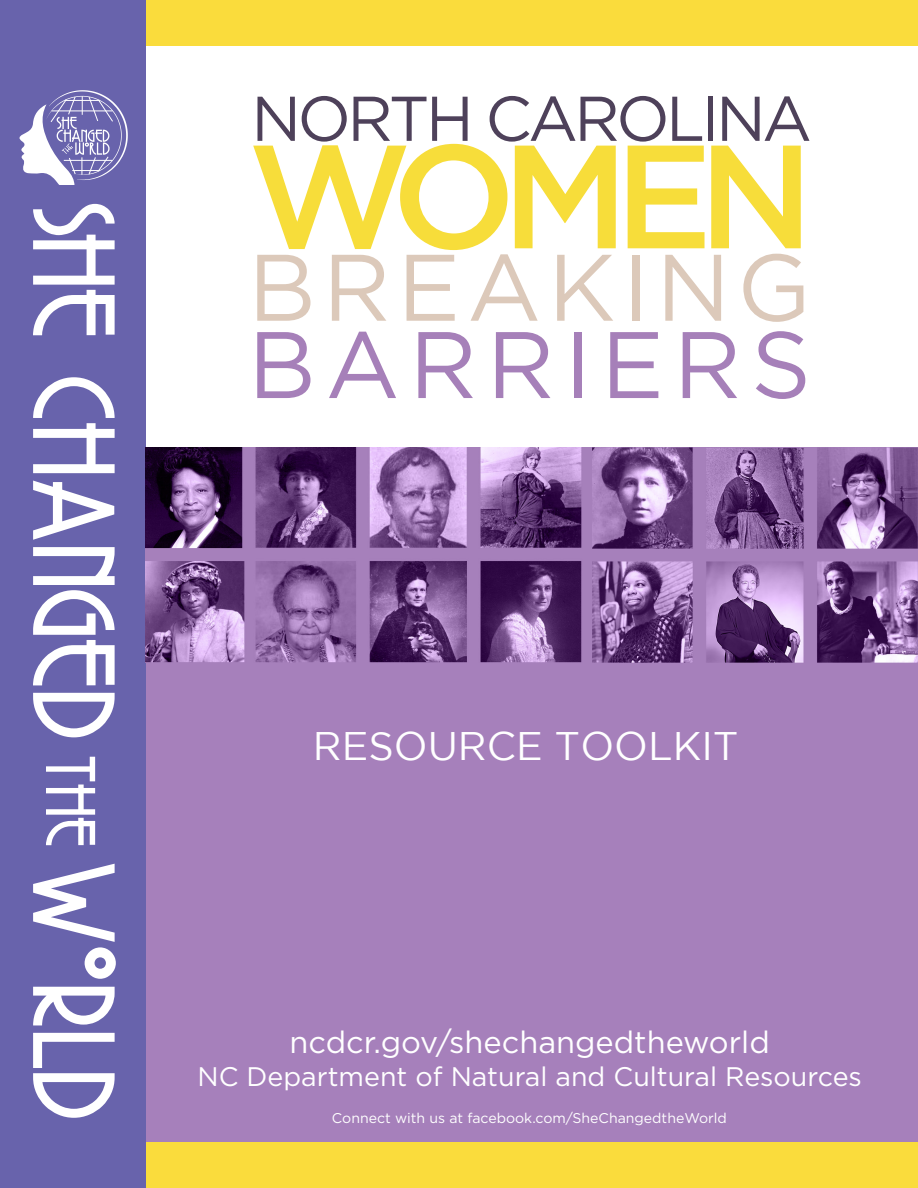
<style>
.page{position:relative;width:918px;height:1188px;background:#fff}
.page>*{position:absolute;margin:0;border:0;box-sizing:border-box;transform-origin:0 0}
.t1{font:39.75px "Gotham";color:#fff}
.t2{font:30.75px "Gotham";color:#fff}
.t3{font:26.85px "Gotham";color:#fff}
.t4{font:14.1px "Gotham";color:#fff}
</style>
<div class="page">
<div style="left:0;top:0;width:918px;height:46px;background:#fadc3c"></div>
<div style="left:140px;top:661px;width:778px;height:527px;background:#a680bb"></div>
<div style="left:0;top:1143px;width:918px;height:45px;background:#fadc3c"></div>
<div style="left:0;top:0;width:146px;height:1188px;background:#6863ac"></div>
<svg style="left:33px;top:204px;width:83px;height:914px"></svg>
<svg style="left:253px;top:96px;width:556px;height:226px"></svg>
<svg style="left:257px;top:332px;width:53px;height:66px"></svg>
<svg style="left:329px;top:332px;width:67px;height:66px"></svg>
<svg style="left:418px;top:332px;width:55px;height:66px"></svg>
<svg style="left:496px;top:332px;width:54px;height:66px"></svg>
<div style="left:574px;top:332px;width:8px;height:66px;background:#a680b9"></div>
<svg style="left:610px;top:332px;width:48px;height:66px"></svg>
<svg style="left:683px;top:332px;width:54px;height:66px"></svg>
<svg style="left:756px;top:331px;width:49px;height:68px"></svg>
<img style="left:146px;top:448px;width:772px;height:214px">
<svg style="left:19px;top:90px;width:109px;height:95px"></svg>
<p class="t1" style="left:313px;top:724px;width:427px">RESOURCE TOOLKIT</p>
<p class="t2" style="left:290px;top:1023px;width:482px">ncdcr.gov/shechangedtheworld</p>
<p class="t3" style="left:198px;top:1059px;width:666px">NC Department of Natural and Cultural Resources</p>
<p class="t4" style="left:332px;top:1109px;width:396px">Connect with us at facebook.com/SheChangedtheWorld</p>
</div>
